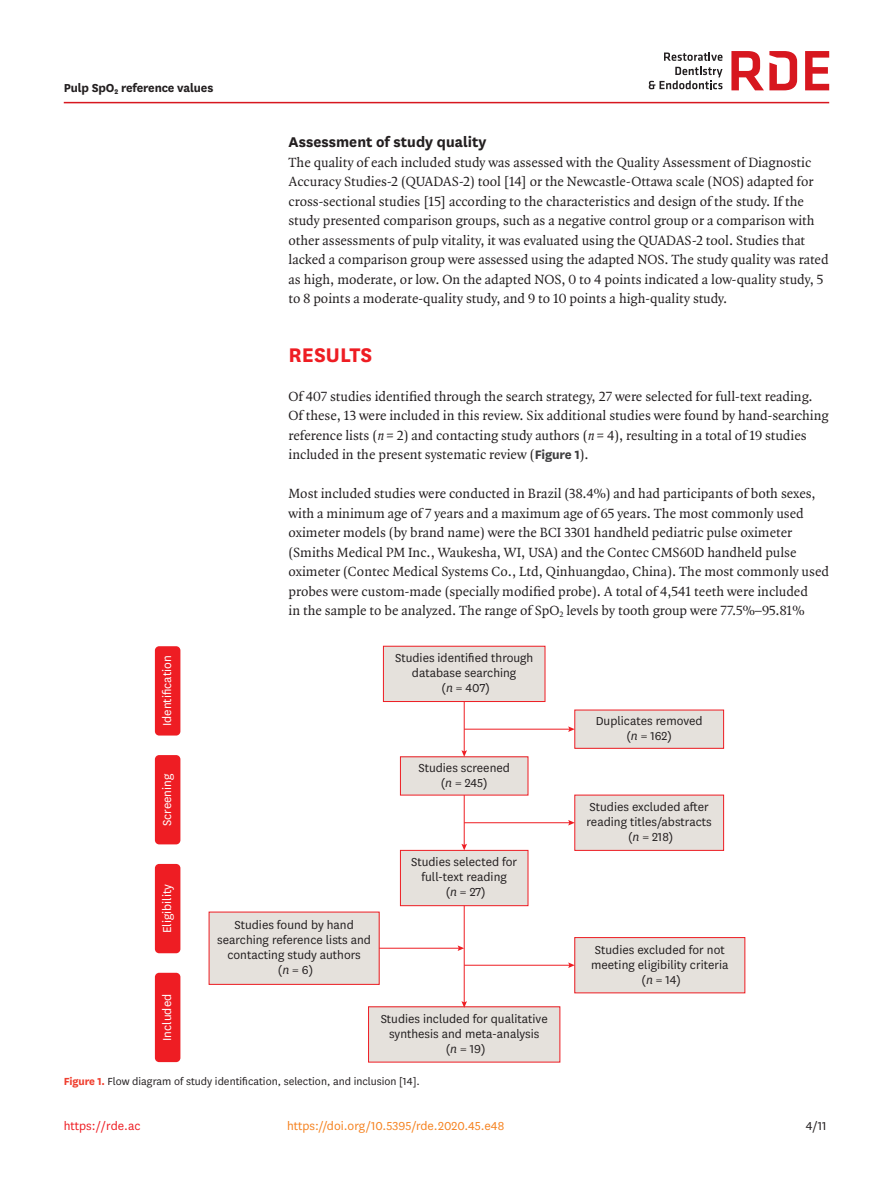
<style>
.page{position:relative;width:893px;height:1191px;background:#fff}
.page>*{position:absolute;margin:0;border:0;box-sizing:border-box;transform-origin:0 0}
.body_title1{font:700 23.1px "National";color:#ee1d23}
.body_title2{font:700 16.5px "National";color:#231f20}
.body_p_first{font:14.25px/19.5px "Quadraat OT";color:#231f20}
.body_p{font:14.25px/19.5px "Quadraat OT";color:#231f20}
.t1{font:13.5px/15px "National";color:#231f20;text-align:center}
.t2{font:13.5px "National";color:#fff}
.doi_running_footer{font:13.5px "National";color:#f58220}
.alt-title-type{font:700 13.5px "National";letter-spacing:-.01em;color:#231f20}
.t3{font:13.5px "National";color:#ee1d23}
.fig_caption{font:12px "National";color:#231f20}
.s1{font-style:italic}
.s2{font-family:"National";font-weight:700;color:#3e3e3f}
.s3{font-weight:700;color:#ef3e2e}
</style>
<div class="page">
<hr style="left:64px;top:102px;width:765px;height:1px;background:#d7171f">
<svg style="left:649px;top:52px;width:73px;height:37px"></svg>
<svg style="left:805px;top:51px;width:24px;height:39px"></svg>
<svg style="left:731px;top:51px;width:66px;height:39px"></svg>
<div style="left:383px;top:646px;width:162px;height:55px;background:#e5e1dc"></div>
<div style="left:383px;top:646px;width:162px;height:56px;border:1px solid #ee1d23"></div>
<div style="left:369px;top:1006px;width:191px;height:56px;background:#e5e1dc"></div>
<div style="left:400px;top:850px;width:128px;height:55px;background:#e5e1dc"></div>
<div style="left:400px;top:850px;width:128px;height:56px;border:1px solid #ee1d23"></div>
<div style="left:575px;top:795px;width:149px;height:55px;background:#e5e1dc"></div>
<div style="left:155px;top:646px;width:25px;height:89px;background:#ee1d23;border-radius:4px"></div>
<div style="left:155px;top:755px;width:25px;height:89px;background:#ee1d23;border-radius:4px"></div>
<div style="left:155px;top:864px;width:25px;height:89px;background:#ee1d23;border-radius:4px"></div>
<div style="left:155px;top:972px;width:25px;height:90px;background:#ee1d23;border-radius:4px"></div>
<div style="left:575px;top:710px;width:149px;height:38px;background:#e5e1dc"></div>
<div style="left:400px;top:757px;width:128px;height:38px;background:#e5e1dc"></div>
<hr style="left:464px;top:701px;width:1px;height:51px;background:#ee1d23">
<svg style="left:461px;top:750px;width:6px;height:7px"></svg>
<hr style="left:464px;top:729px;width:106px;height:1px;background:#ee1d23">
<svg style="left:568px;top:726px;width:7px;height:6px"></svg>
<hr style="left:464px;top:795px;width:1px;height:51px;background:#ee1d23">
<svg style="left:461px;top:843px;width:6px;height:7px"></svg>
<hr style="left:464px;top:822px;width:106px;height:1px;background:#ee1d23">
<svg style="left:568px;top:820px;width:7px;height:5px"></svg>
<div style="left:575px;top:937px;width:170px;height:56px;background:#e5e1dc"></div>
<div style="left:574px;top:937px;width:171px;height:56px;border:1px solid #ee1d23"></div>
<hr style="left:464px;top:905px;width:1px;height:98px;background:#ee1d23">
<svg style="left:461px;top:1001px;width:6px;height:6px"></svg>
<hr style="left:464px;top:964px;width:106px;height:1px;background:#ee1d23">
<svg style="left:568px;top:962px;width:7px;height:6px"></svg>
<div style="left:209px;top:912px;width:170px;height:72px;background:#e5e1dc"></div>
<hr style="left:379px;top:947px;width:81px;height:1px;background:#ee1d23">
<svg style="left:458px;top:945px;width:6px;height:6px"></svg>
<p class="alt-title-type" style="left:64px;top:78px;width:151px">Pulp SpO<sub>2</sub> reference values</p>
<p class="t2" style="left:158px;top:726px;width:72px;rotate:-90deg">Identification</p>
<p class="t2" style="left:158px;top:826px;width:54px;rotate:-90deg">Screening</p>
<p class="body_title2" style="left:289px;top:130px;width:199px">Assessment of study quality</p>
<p class="body_p_first" style="left:289px;top:152px;width:542px">The quality of each included study was assessed with the Quality Assessment of Diagnostic Accuracy Studies-2 (QUADAS-2) tool [14] or the Newcastle-Ottawa scale (NOS) adapted for cross-sectional studies [15] according to the characteristics and design of the study. If the study presented comparison groups, such as a negative control group or a comparison with other assessments of pulp vitality, it was evaluated using the QUADAS-2 tool. Studies that lacked a comparison group were assessed using the adapted NOS. The study quality was rated as high, moderate, or low. On the adapted NOS, 0 to 4 points indicated a low-quality study, 5 to 8 points a moderate-quality study, and 9 to 10 points a high-quality study.</p>
<p class="body_title1" style="left:289px;top:338px;width:85px">RESULTS</p>
<p class="body_p_first" style="left:289px;top:386px;width:542px">Of 407 studies identified through the search strategy, 27 were selected for full-text reading.<br>Of these, 13 were included in this review. Six additional studies were found by hand-searching reference lists (<span class="s1">n</span> = 2) and contacting study authors (<span class="s1">n</span> = 4), resulting in a total of 19 studies included in the present systematic review (<span class="s2">Figure 1</span>).</p>
<p class="body_p" style="left:289px;top:484px;width:542px">Most included studies were conducted in Brazil (38.4%) and had participants of both sexes, with a minimum age of 7 years and a maximum age of 65 years. The most commonly used oximeter models (by brand name) were the BCI 3301 handheld pediatric pulse oximeter (Smiths Medical PM Inc., Waukesha, WI, USA) and the Contec CMS60D handheld pulse oximeter (Contec Medical Systems Co., Ltd, Qinhuangdao, China). The most commonly used probes were custom-made (specially modified probe). A total of 4,541 teeth were included<br>in the sample to be analyzed. The range of SpO<sub>2</sub> levels by tooth group were 77.5%–95.81%</p>
<p class="t1" style="left:395px;top:650px;width:140px">Studies identified through database searching<br>(<span class="s1">n</span> = 407)</p>
<p class="t1" style="left:418px;top:760px;width:93px">Studies screened (<span class="s1">n</span> = 245)</p>
<p class="t1" style="left:596px;top:713px;width:108px">Duplicates removed (<span class="s1">n</span> = 162)</p>
<p class="t1" style="left:587px;top:799px;width:127px">Studies excluded after reading titles/abstracts (<span class="s1">n</span> = 218)</p>
<p class="t2" style="left:158px;top:933px;width:51px;rotate:-90deg">Eligibility</p>
<p class="t2" style="left:158px;top:1041px;width:48px;rotate:-90deg">Included</p>
<p class="t1" style="left:217px;top:917px;width:155px">Studies found by hand searching reference lists and contacting study authors<br>(<span class="s1">n</span> = 6)</p>
<p class="t1" style="left:411px;top:854px;width:108px">Studies selected for full-text reading<br>(<span class="s1">n</span> = 27)</p>
<p class="t1" style="left:381px;top:1010px;width:169px">Studies included for qualitative synthesis and meta-analysis<br>(<span class="s1">n</span> = 19)</p>
<p class="fig_caption" style="left:64px;top:1073px;width:358px"><span class="s3">Figure 1.</span> Flow diagram of study identification, selection, and inclusion [14].</p>
<p class="t1" style="left:591px;top:941px;width:139px">Studies excluded for not meeting eligibility criteria (<span class="s1">n</span> = 14)</p>
<p class="t3" style="left:64px;top:1116px;width:78px">https://rde.ac</p>
<p class="doi_running_footer" style="left:287px;top:1116px;width:219px">https://doi.org/10.5395/rde.2020.45.e48</p>
<p class="t1" style="left:806px;top:1117px;width:22px">4/11</p>
</div>
